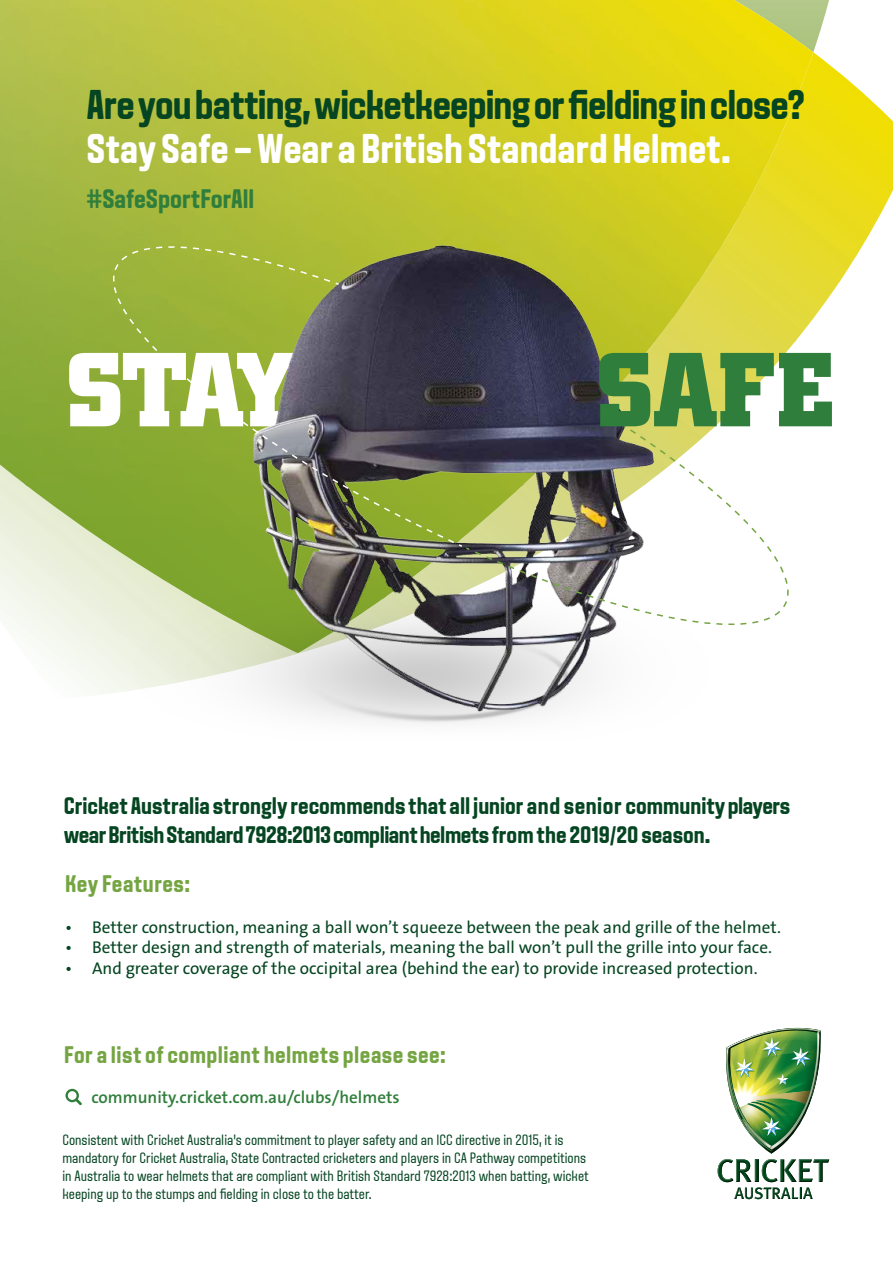
<style>
.page{position:relative;width:893px;height:1263px;background:#fff}
.page>*{position:absolute;margin:0;border:0;box-sizing:border-box;transform-origin:0 0}
.t1{font:700 103.95px "City";color:#fff}
.t2{font:700 103.95px "City";color:#307e3c}
.t3{font:700 41.55px "Aveny T";letter-spacing:-.02em;color:#054521}
.t4{font:700 41.55px "Aveny T";color:#fff}
.t5{font:700 26.85px "Aveny T";color:#307e3c}
.t6{font:700 24px/28.8px "Aveny T";color:#054521}
.t7{font:700 24px "Aveny T";letter-spacing:.02em;color:#75a542}
.t8{font:17.1px "The Sans B5 Plain";color:#054521}
.t9{font:600 17.1px "The Sans B6";color:#307e3c}
.t10{font:15px/18px "Aveny T";color:#054521}
</style>
<div class="page">
<img style="left:813px;top:0;width:16px;height:52px">
<img style="left:746px;top:52px;width:147px;height:228px">
<img style="left:0;top:0;width:813px;height:206px">
<img style="left:0;top:204px;width:746px;height:111px">
<div style="left:0;top:315px;width:52px;height:57px;background:#8cac3a"></div>
<div style="left:0;top:372px;width:52px;height:114px;background:#85a935"></div>
<img style="left:24px;top:484px;width:28px;height:58px">
<svg style="left:66px;top:1089px;width:16px;height:16px"></svg>
<img style="left:717px;top:1027px;width:112px;height:172px">
<img style="left:52px;top:227px;width:784px;height:496px">
<svg style="left:118px;top:236px;width:214px;height:26px;background:#a6b93c"></svg>
<svg style="left:113px;top:262px;width:350px;height:286px;background:#778843"></svg>
<svg style="left:484px;top:420px;width:308px;height:222px"></svg>
<svg style="left:464px;top:416px;width:324px;height:193px"></svg>
<p class="t3" style="left:87px;top:80px;width:720px">Are you batting, wicketkeeping or fielding in close?</p>
<p class="t4" style="left:87px;top:124px;width:646px">Stay Safe – Wear a British Standard Helmet.</p>
<p class="t5" style="left:87px;top:183px;width:169px">#SafeSportForAll</p>
<p class="t1" style="left:66px;top:330px;width:229px">STAY</p>
<p class="t2" style="left:596px;top:330px;width:240px">SAFE</p>
<p class="t6" style="left:64px;top:792px;width:728px">Cricket Australia strongly recommends that all junior and senior community players wear British Standard 7928:2013 compliant helmets from the 2019/20 season.</p>
<p class="t7" style="left:65px;top:870px;width:127px">Key Features:</p>
<p class="t8" style="left:65px;top:918px;width:717px">• Better construction, meaning a ball won’t squeeze between the peak and grille of the helmet.</p>
<p class="t8" style="left:65px;top:939px;width:708px">• Better design and strength of materials, meaning the ball won’t pull the grille into your face.</p>
<p class="t8" style="left:65px;top:959px;width:694px">• And greater coverage of the occipital area (behind the ear) to provide increased protection.</p>
<p class="t7" style="left:64px;top:1040px;width:383px">For a list of compliant helmets please see:</p>
<p class="t9" style="left:91px;top:1088px;width:310px">community.cricket.com.au/clubs/helmets</p>
<p class="t10" style="left:62px;top:1131px;width:528px">Consistent with Cricket Australia’s commitment to player safety and an ICC directive in 2015, it is mandatory for Cricket Australia, State Contracted cricketers and players in CA Pathway competitions in Australia to wear helmets that are compliant with British Standard 7928:2013 when batting, wicket keeping up to the stumps and fielding in close to the batter.</p>
</div>
